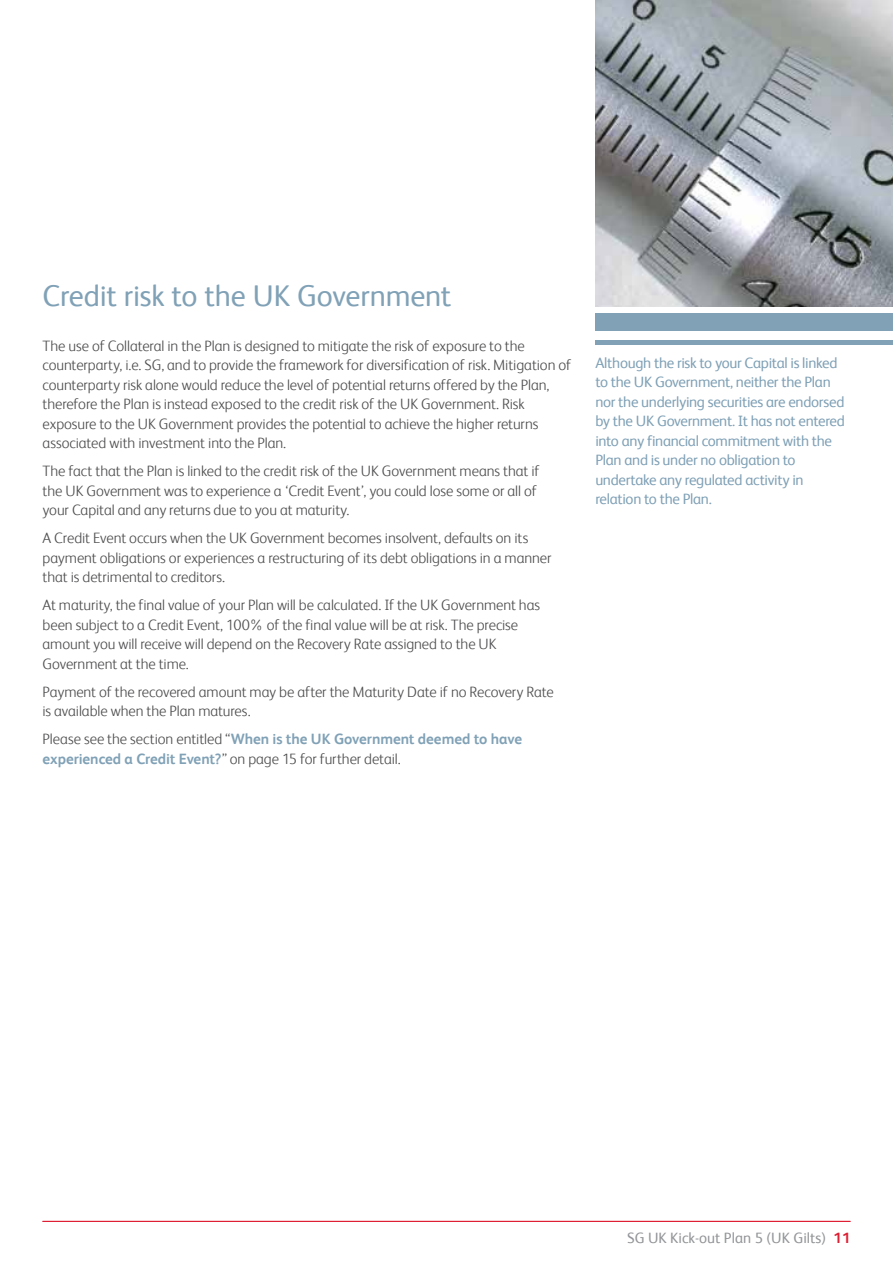
<style>
.page{position:relative;width:893px;height:1263px;background:#fff}
.page>*{position:absolute;margin:0;border:0;box-sizing:border-box;transform-origin:0 0}
.t1{font:30px "FS Albert";letter-spacing:-.01em;color:#80a1b6}
.t2{font:300 15px/19.5px "FS Albert";letter-spacing:-.005em;color:#4d4d4f}
.t3{font:15px/19.5px "FS Albert";letter-spacing:-.02em;color:#80a1b6}
.t4{font:700 15px/19.5px "FS Albert";letter-spacing:-.005em;color:#80a1b6}
.t5{font:15px "FS Albert";color:#939598}
.t6{font:700 15px "FS Albert";color:#df1e32}
.s1{font-weight:300;color:#4d4d4f}
</style>
<div class="page">
<div style="left:595px;top:314px;width:298px;height:17px;background:#80a1b6"></div>
<hr style="left:595px;top:340px;width:298px;height:4px;background:#80a1b6">
<img style="left:595px;top:0;width:298px;height:306px">
<hr style="left:43px;top:1221px;width:807px;height:1px;background:#df1e32">
<h1 class="t1" style="left:43px;top:279px;width:410px">Credit risk to the UK Government</h1>
<p class="t2" style="left:43px;top:336px;width:530px">The use of Collateral in the Plan is designed to mitigate the risk of exposure to the counterparty, i.e. SG, and to provide the framework for diversification of risk. Mitigation of counterparty risk alone would reduce the level of potential returns offered by the Plan, therefore the Plan is instead exposed to the credit risk of the UK Government. Risk exposure to the UK Government provides the potential to achieve the higher returns associated with investment into the Plan.</p>
<p class="t2" style="left:43px;top:461px;width:499px">The fact that the Plan is linked to the credit risk of the UK Government means that if the UK Government was to experience a ‘Credit Event’, you could lose some or all of your Capital and any returns due to you at maturity.</p>
<p class="t2" style="left:43px;top:528px;width:510px">A Credit Event occurs when the UK Government becomes insolvent, defaults on its payment obligations or experiences a restructuring of its debt obligations in a manner that is detrimental to creditors.</p>
<p class="t2" style="left:43px;top:595px;width:499px">At maturity, the final value of your Plan will be calculated. If the UK Government has been subject to a Credit Event, 100% of the final value will be at risk. The precise amount you will receive will depend on the Recovery Rate assigned to the UK Government at the time.</p>
<p class="t2" style="left:43px;top:682px;width:513px">Payment of the recovered amount may be after the Maturity Date if no Recovery Rate is available when the Plan matures.</p>
<p class="t4" style="left:43px;top:729px;width:481px"><span class="s1">Please see the section entitled “</span>When is the UK Government deemed to have experienced a Credit Event?<span class="s1">” on page 15 for further detail.</span></p>
<p class="t3" style="left:595px;top:353px;width:251px">Although the risk to your Capital is linked to the UK Government, neither the Plan nor the underlying securities are endorsed by the UK Government. It has not entered into any financial commitment with the Plan and is under no obligation to undertake any regulated activity in relation to the Plan.</p>
<p class="t5" style="left:627px;top:1229px;width:201px">SG UK Kick-out Plan 5 (UK Gilts)</p>
<p class="t6" style="left:834px;top:1229px;width:18px">11</p>
</div>
